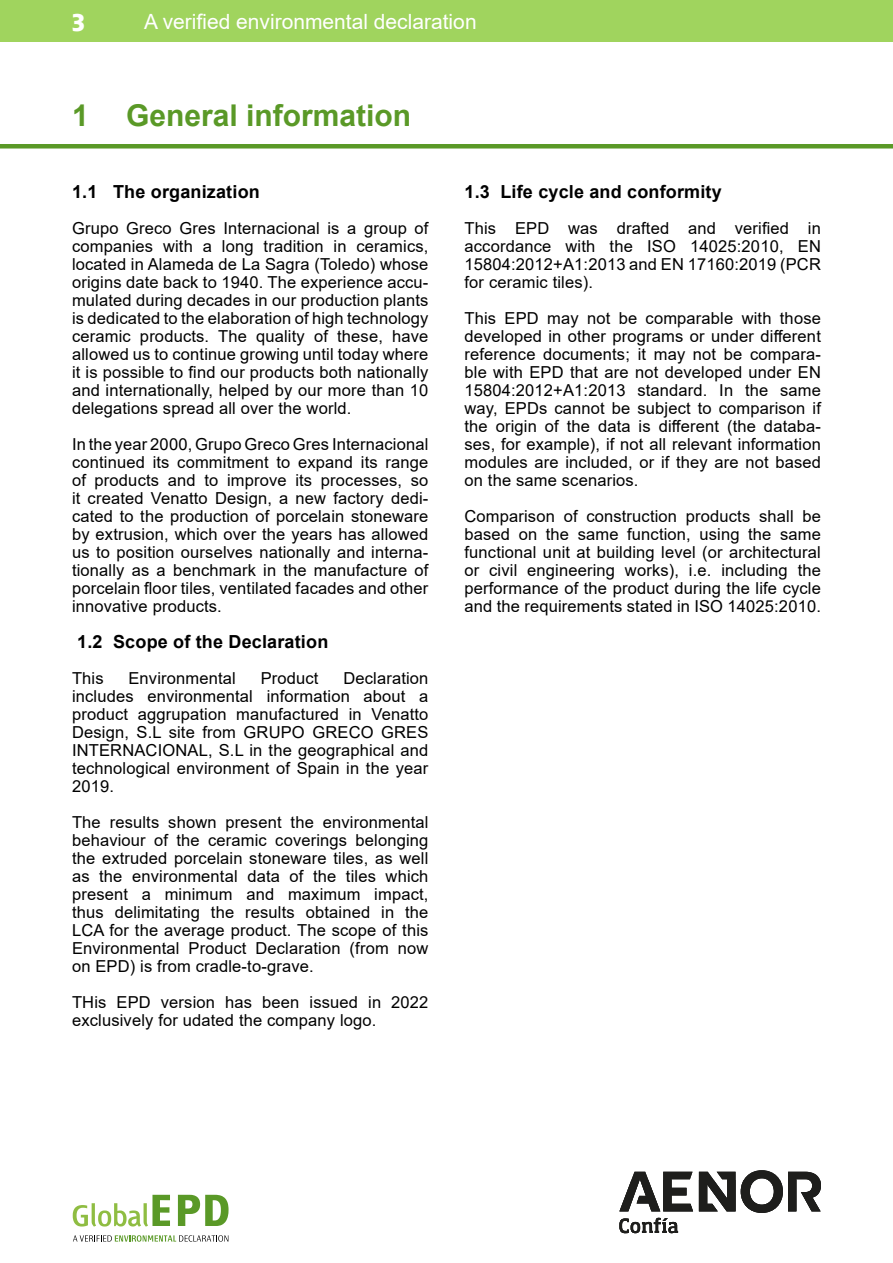
<style>
.page{position:relative;width:893px;height:1263px;background:#fff}
.page>*{position:absolute;margin:0;border:0;box-sizing:border-box;transform-origin:0 0}
.t1{font:700 30px "Arial";color:#5a9927}
.t2{font:27px "AENOR Fontana ND Titulares";color:#fff}
.t3{font:21px "Arial";color:#fff}
.t4{font:700 18px "Arial";letter-spacing:.01em;color:#000}
.t5{font:16.5px/18px "Arial";letter-spacing:.01em;color:#000;text-align:justify}
</style>
<div class="page">
<div style="left:0;top:0;width:893px;height:42px;background:#a0d45e"></div>
<svg style="left:73px;top:1235px;width:155px;height:7px"></svg>
<svg style="left:73px;top:1195px;width:97px;height:31px"></svg>
<svg style="left:178px;top:1195px;width:51px;height:31px"></svg>
<svg style="left:619px;top:1218px;width:59px;height:15px"></svg>
<svg style="left:619px;top:1172px;width:74px;height:39px"></svg>
<svg style="left:699px;top:1170px;width:122px;height:43px"></svg>
<div style="left:0;top:144px;width:893px;height:5px;background:#5a9927"></div>
<h2 class="t2" style="left:72px;top:9px;width:14px">3</h2>
<p class="t3" style="left:144px;top:7px;width:334px">A verified environmental declaration</p>
<h1 class="t1" style="left:72px;top:94px;width:341px">1 General information</h1>
<p class="t4" style="left:72px;top:179px;width:189px">1.1 The organization</p>
<p class="t5" style="left:72px;top:219px;width:358px">Grupo Greco Gres Internacional is a group of companies with a long tradition in ceramics, located in Alameda de La Sagra (Toledo) whose origins date back to 1940. The experience accu&shy;mulated during decades in our production plants is dedicated to the elaboration of high technology ceramic products. The quality of these, have allowed us to continue growing until today where it is possible to find our products both nationally and internationally, helped by our more than 10 delegations spread all over the world.</p>
<p class="t5" style="left:72px;top:435px;width:358px">In the year 2000, Grupo Greco Gres Internacional continued its commitment to expand its range of products and to improve its processes, so it created Venatto Design, a new factory dedi&shy;cated to the production of porcelain stoneware by extrusion, which over the years has allowed us to position ourselves nationally and interna&shy;tionally as a benchmark in the manufacture of porcelain floor tiles, ventilated facades and other innovative products.</p>
<p class="t4" style="left:77px;top:629px;width:253px">1.2 Scope of the Declaration</p>
<p class="t5" style="left:72px;top:669px;width:33px">This</p>
<p class="t5" style="left:128px;top:669px;width:109px">Environmental</p>
<p class="t5" style="left:261px;top:669px;width:59px">Product</p>
<p class="t5" style="left:72px;top:669px;width:358px;text-indent:271px">Declaration includes environmental information about a product aggrupation manufactured in Venatto Design, S.L site from GRUPO GRECO GRES INTERNACIONAL, S.L in the geographical and technological environment of Spain in the year 2019.</p>
<p class="t5" style="left:72px;top:813px;width:358px">The results shown present the environmental behaviour of the ceramic coverings belonging the extruded porcelain stoneware tiles, as well as the environmental data of the tiles which present a minimum and maximum impact, thus delimitating the results obtained in the LCA for the average product. The scope of this Environmental Product Declaration (from now on EPD) is from cradle-to-grave.</p>
<p class="t5" style="left:72px;top:993px;width:358px">THis EPD version has been issued in 2022 exclusively for udated the company logo.</p>
<p class="t4" style="left:464px;top:179px;width:259px">1.3 Life cycle and conformity</p>
<p class="t5" style="left:464px;top:219px;width:358px">This EPD was drafted and verified in accordance with the ISO 14025:2010, EN 15804:2012+A1:2013 and EN 17160:2019 (PCR for ceramic tiles).</p>
<p class="t5" style="left:464px;top:309px;width:358px">This EPD may not be comparable with those developed in other programs or under different reference documents; it may not be compara&shy;ble with EPD that are not developed under EN 15804:2012+A1:2013 standard. In the same way, EPDs cannot be subject to comparison if the origin of the data is different (the databa&shy;ses, for example), if not all relevant information modules are included, or if they are not based on the same scenarios.</p>
<p class="t5" style="left:464px;top:507px;width:358px">Comparison of construction products shall be based on the same function, using the same functional unit at building level (or architectural or civil engineering works), i.e. including the performance of the product during the life cycle and the requirements stated in ISO 14025:2010.</p>
</div>
